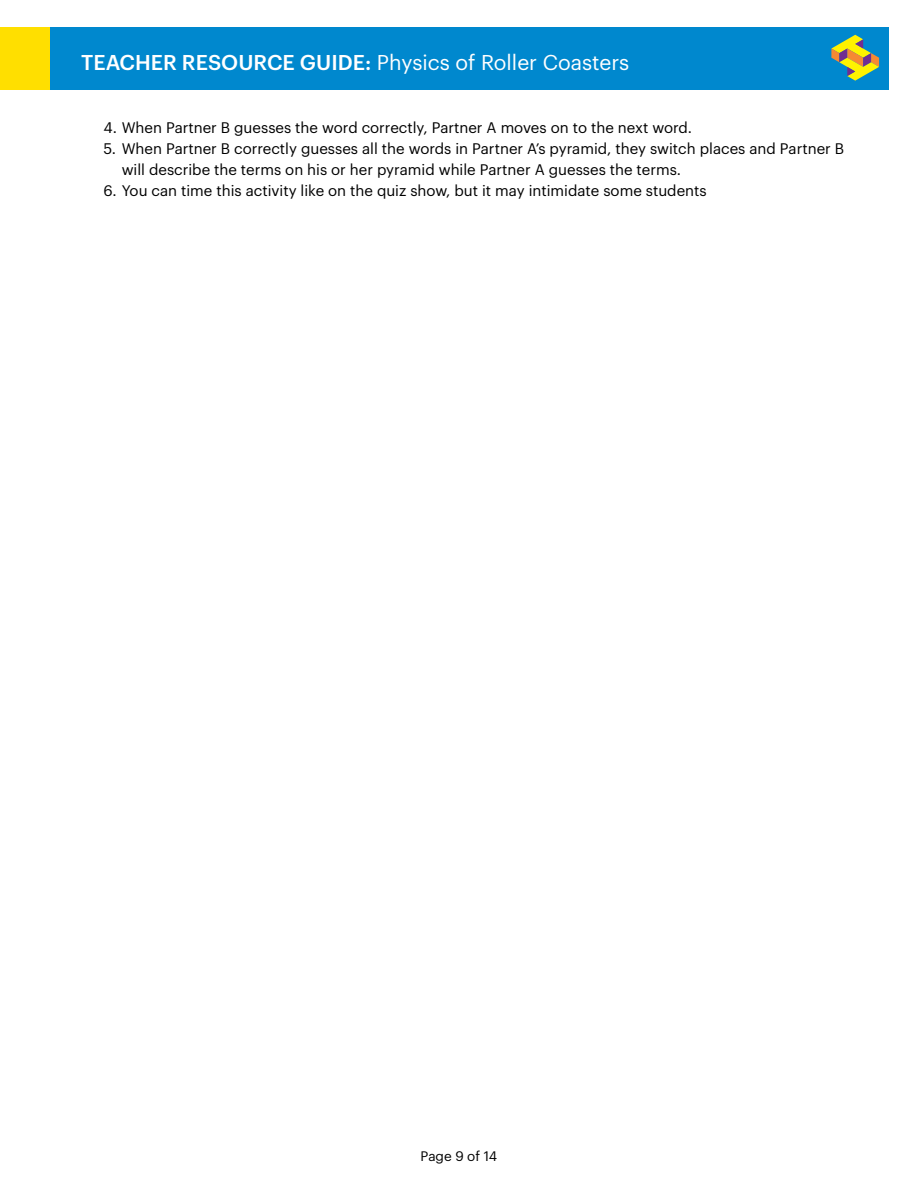
<style>
.page{position:relative;width:918px;height:1188px;background:#fff}
.page>*{position:absolute;margin:0;border:0;box-sizing:border-box;transform-origin:0 0}
.t1{font:21px "Graphik";color:#fff}
.t2{font:15px/21px "Graphik";color:#000}
.t3{font:13.5px "Graphik";color:#000}
.s1{font-weight:500}
</style>
<div class="page">
<div style="left:26px;top:27px;width:864px;height:63px;background:#0088ce"></div>
<div style="left:0;top:27px;width:50px;height:63px;background:#ffdf00"></div>
<svg style="left:831px;top:35px;width:48px;height:46px"></svg>
<h1 class="t1" style="left:81px;top:46px;width:550px"><span class="s1">TEACHER RESOURCE GUIDE:</span> Physics of Roller Coasters</h1>
<p class="t2" style="left:104px;top:116px;width:590px">4. When Partner B guesses the word correctly, Partner A moves on to the next word.</p>
<p class="t2" style="left:122px;top:137px;width:724px;text-indent:-18px">5. When Partner B correctly guesses all the words in Partner A’s pyramid, they switch places and Partner B will describe the terms on his or her pyramid while Partner A guesses the terms.</p>
<p class="t2" style="left:104px;top:179px;width:605px">6. You can time this activity like on the quiz show, but it may intimidate some students</p>
<p class="t3" style="left:421px;top:1146px;width:78px">Page 9 of 14</p>
</div>
